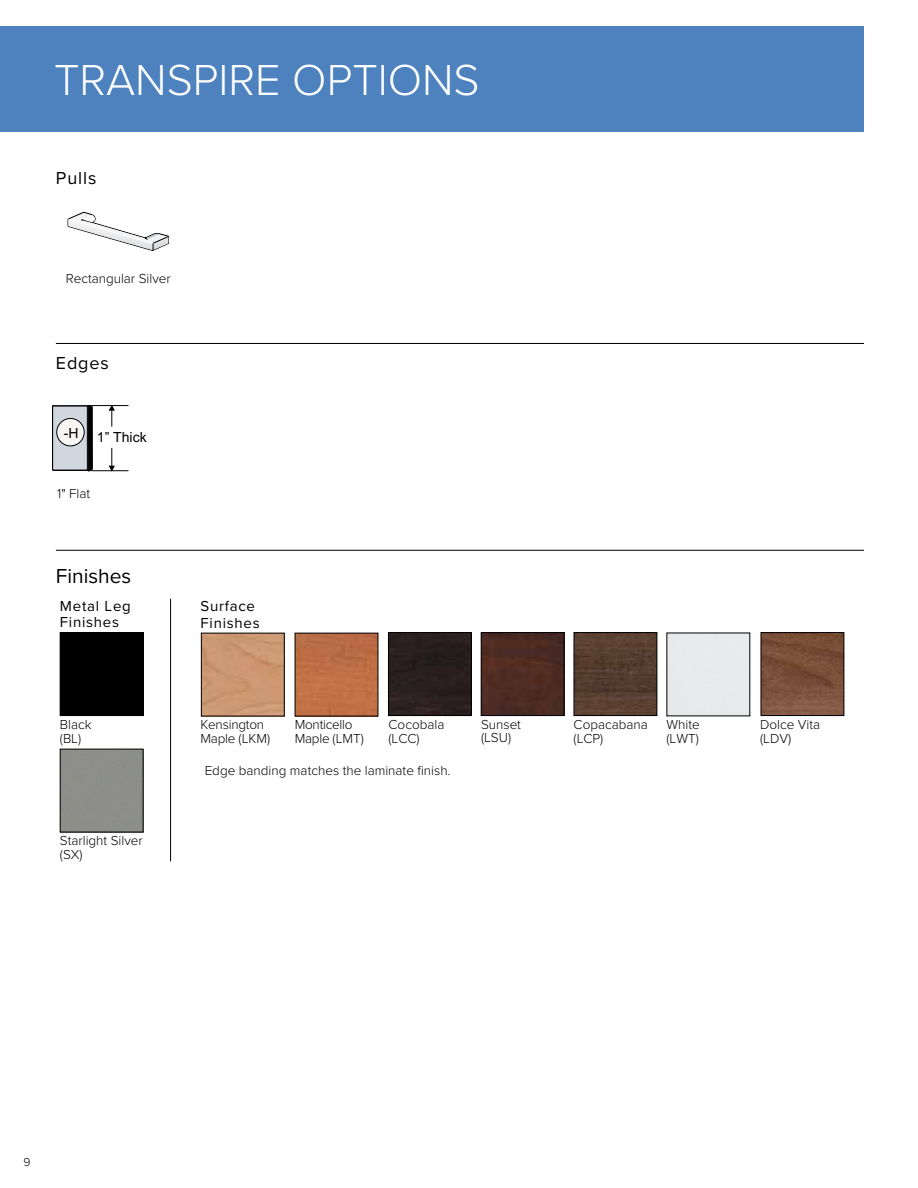
<style>
.page{position:relative;width:918px;height:1188px;background:#fff}
.page>*{position:absolute;margin:0;border:0;box-sizing:border-box;transform-origin:0 0}
.t1{font:300 45px "Proxima Nova";color:#fff}
.t2{font:21px "Proxima Nova";color:#000}
.t3{font:18px "Proxima Nova";letter-spacing:.05em;color:#000}
.t4{font:15px/16.5px "Proxima Nova";letter-spacing:.05em;color:#000}
.t5{font:13.95px "Arial";color:#000}
.t6{font:300 13.5px/13.5px "Proxima Nova";color:#000}
.t7{font:300 13.5px/13.5px "Proxima Nova";letter-spacing:-.02em;color:#000}
.t8{font:300 12px "Proxima Nova";color:#000}
</style>
<div class="page">
<div style="left:0;top:26px;width:864px;height:106px;background:#4d82bf"></div>
<svg style="left:68px;top:212px;width:101px;height:39px"></svg>
<div style="left:52px;top:405px;width:36px;height:66px;border:2px solid #000"></div>
<hr style="left:52px;top:405px;width:1px;height:65px;background:#000">
<div style="left:53px;top:406px;width:34px;height:64px;background:#d1d7de"></div>
<div style="left:52px;top:406px;width:36px;height:64px;border:1px solid #000"></div>
<div style="left:57px;top:418px;width:27px;height:28px;background:#f8f6f3;border-radius:50%"></div>
<div style="left:56px;top:418px;width:29px;height:28px;border:1px solid #000;border-radius:50%"></div>
<svg style="left:109px;top:406px;width:6px;height:21px"></svg>
<svg style="left:109px;top:448px;width:6px;height:22px"></svg>
<hr style="left:92px;top:470px;width:36px;height:1px;background:#000">
<hr style="left:92px;top:405px;width:36px;height:1px;background:#000">
<svg style="left:88px;top:405px;width:5px;height:66px"></svg>
<hr style="left:56px;top:343px;width:808px;height:1px;background:#000">
<hr style="left:56px;top:550px;width:808px;height:1px;background:#000">
<div style="left:390px;top:634px;width:80px;height:80px;background:#291f1e"></div>
<div style="left:388px;top:632px;width:84px;height:84px;border:1px solid #000"></div>
<img style="left:576px;top:634px;width:79px;height:80px">
<div style="left:574px;top:632px;width:83px;height:84px;border:1px solid #000"></div>
<img style="left:763px;top:634px;width:79px;height:80px">
<div style="left:761px;top:632px;width:83px;height:84px;border:1px solid #000"></div>
<img style="left:203px;top:635px;width:80px;height:79px">
<div style="left:201px;top:633px;width:84px;height:83px;border:1px solid #000"></div>
<img style="left:297px;top:635px;width:79px;height:79px">
<div style="left:483px;top:634px;width:79px;height:80px;background:#4e2c23"></div>
<div style="left:481px;top:632px;width:83px;height:84px;border:1px solid #000"></div>
<div style="left:62px;top:634px;width:79px;height:80px;background:#000"></div>
<div style="left:60px;top:632px;width:83px;height:84px;border:1px solid #000"></div>
<div style="left:60px;top:749px;width:83px;height:83px;border:1px solid #000"></div>
<hr style="left:170px;top:599px;width:1px;height:262px;background:#000">
<h1 class="t1" style="left:54px;top:47px;width:427px">TRANSPIRE OPTIONS</h1>
<h3 class="t3" style="left:56px;top:164px;width:42px">Pulls</h3>
<p class="t6" style="left:66px;top:271px;width:107px">Rectangular Silver</p>
<h3 class="t3" style="left:56px;top:350px;width:55px">Edges</h3>
<p class="t5" style="left:64px;top:425px;width:16px">-H</p>
<p class="t5" style="left:97px;top:429px;width:51px">1” Thick</p>
<p class="t6" style="left:57px;top:486px;width:34px">1" Flat</p>
<h2 class="t2" style="left:56px;top:560px;width:77px">Finishes</h2>
<p class="t4" style="left:60px;top:597px;width:72px">Metal Leg<br>Finishes</p>
<p class="t6" style="left:60px;top:717px;width:33px">Black (BL)</p>
<p class="t6" style="left:60px;top:833px;width:84px">Starlight Silver (SX)</p>
<p class="t4" style="left:201px;top:597px;width:61px">Surface<br>Finishes</p>
<p class="t6" style="left:200px;top:717px;width:71px">Kensington<br>Maple (LKM)</p>
<p class="t7" style="left:295px;top:717px;width:71px">Monticello<br>Maple (LMT)</p>
<p class="t6" style="left:481px;top:717px;width:41px">Sunset (LSU)</p>
<p class="t6" style="left:667px;top:717px;width:35px">White (LWT)</p>
<p class="t6" style="left:389px;top:717px;width:57px">Cocobala (LCC)</p>
<p class="t6" style="left:574px;top:717px;width:76px">Copacabana (LCP)</p>
<p class="t6" style="left:760px;top:717px;width:62px">Dolce Vita (LDV)</p>
<p class="t6" style="left:205px;top:763px;width:247px">Edge banding matches the laminate finish.</p>
<p class="t8" style="left:24px;top:1153px;width:9px">9</p>
</div>
